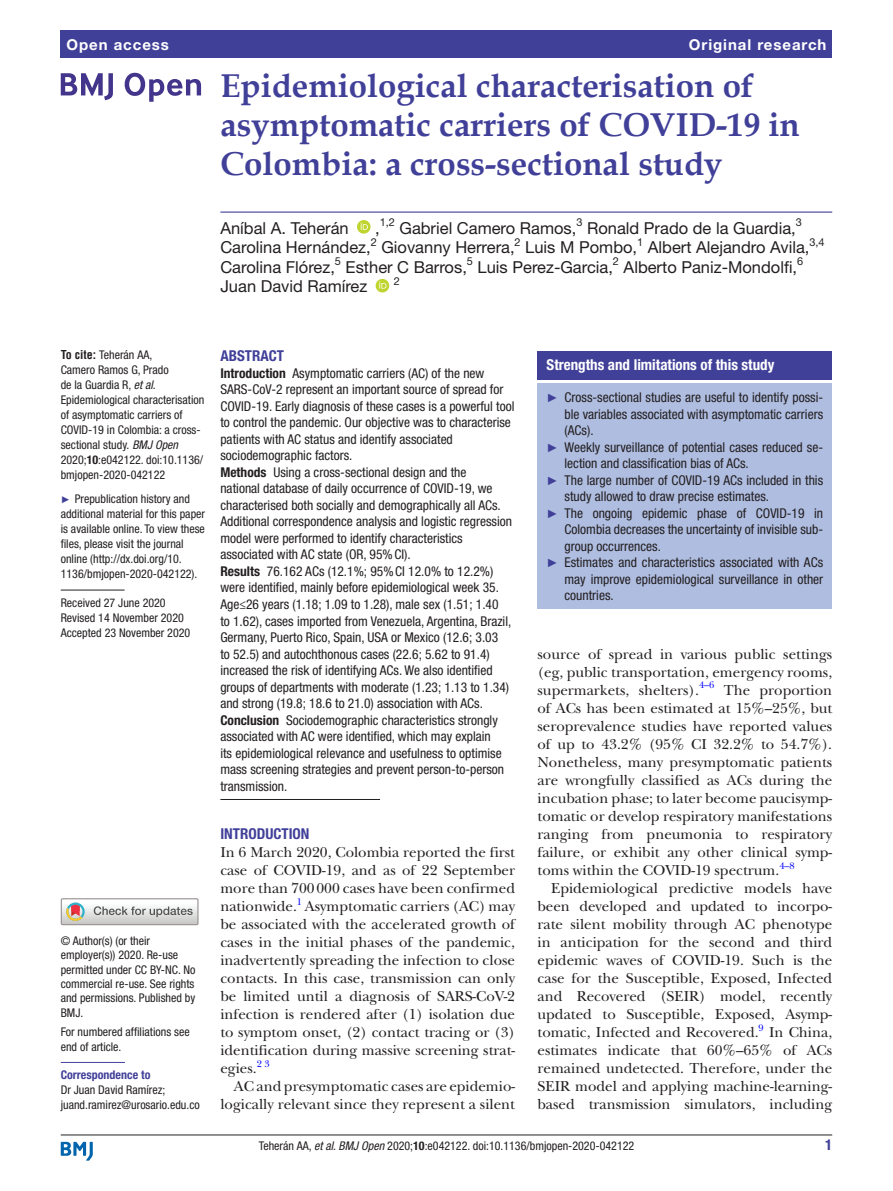
<style>
.page{position:relative;width:893px;height:1191px;background:#fff}
.page>*{position:absolute;margin:0;border:0;box-sizing:border-box;transform-origin:0 0}
.t1{font:700 33px/39px "Book Antiqua";color:#414099}
.t2{font:16.5px "Helvetica Neue LT Std";color:#231f20}
.t3{font:15px/18px "New Baskerville";color:#231f20;text-align:justify}
.t4{font:700 condensed 15px "Helvetica Neue LT Std";color:#fff}
.t5{font:700 15px "Helvetica Neue LT Std";letter-spacing:.065em;color:#fff}
.t6{font:700 condensed 15px "Helvetica Neue LT Std";color:#414099}
.t7{font:condensed 13.5px/16.5px "Helvetica Neue LT Std";color:#231f20}
.t8{font:condensed 12px/15px "Helvetica Neue LT Std";color:#231f20}
.t9{font:700 condensed 12px "Helvetica Neue LT Std";color:#414099}
.t10{font:10.95px "Helvetica Neue LT Std";color:#231f20}
.t11{font:9.9px "New Baskerville";color:#00f}
.s1{font-family:"Helvetica LT Std";font-weight:700}
.s2{font-style:italic}
.s3{font-weight:700}
.s4{font-family:"Arial";font-stretch:normal;font-size:9.75px;color:#414099}
.s5{font-family:"Arial";font-stretch:normal;font-size:12px;color:#414099}
</style>
<div class="page">
<hr style="left:61px;top:1134px;width:771px;height:1px;background:#231f20">
<svg style="left:61px;top:1141px;width:32px;height:19px"></svg>
<div style="left:61px;top:31px;width:771px;height:27px;background:#414099"></div>
<hr style="left:220px;top:211px;width:612px;height:2px;background:#414099">
<svg style="left:357px;top:220px;width:13px;height:14px"></svg>
<svg style="left:376px;top:279px;width:13px;height:13px"></svg>
<hr style="left:61px;top:589px;width:64px;height:1px;background:#231f20">
<hr style="left:61px;top:1062px;width:64px;height:1px;background:#414099">
<svg style="left:61px;top:73px;width:52px;height:27px"></svg>
<svg style="left:125px;top:73px;width:76px;height:29px"></svg>
<div style="left:61px;top:898px;width:138px;height:27px;border:1px solid #969090"></div>
<svg style="left:61px;top:898px;width:137px;height:26px"></svg>
<hr style="left:220px;top:799px;width:160px;height:1px;background:#231f20">
<div style="left:538px;top:351px;width:294px;height:28px;background:#414099"></div>
<div style="left:538px;top:383px;width:294px;height:226px;background:#afbde1"></div>
<p class="t5" style="left:66px;top:35px;width:104px">Open access</p>
<p class="t5" style="left:689px;top:35px;width:139px">Original research</p>
<h1 class="t1" style="left:220px;top:66px;width:581px">Epidemiological characterisation of asymptomatic carriers of COVID-19 in<br>Colombia: a cross-sectional study</h1>
<p class="t2" style="left:220px;top:218px;width:130px">Aníbal A. Teherán</p>
<p class="t2" style="left:375px;top:218px;width:6px">,</p>
<p class="t10" style="left:380px;top:216px;width:17px">1,2</p>
<p class="t2" style="left:399px;top:218px;width:178px">Gabriel Camero Ramos,</p>
<p class="t10" style="left:576px;top:216px;width:8px">3</p>
<p class="t2" style="left:587px;top:218px;width:210px">Ronald Prado de la Guardia,</p>
<p class="t10" style="left:796px;top:216px;width:8px">3</p>
<p class="t2" style="left:220px;top:237px;width:152px">Carolina Hernández,</p>
<p class="t10" style="left:371px;top:235px;width:8px">2</p>
<p class="t2" style="left:381px;top:237px;width:135px">Giovanny Herrera,</p>
<p class="t10" style="left:515px;top:235px;width:8px">2</p>
<p class="t2" style="left:525px;top:237px;width:113px">Luis M Pombo,</p>
<p class="t10" style="left:637px;top:235px;width:8px">1</p>
<p class="t2" style="left:648px;top:237px;width:163px">Albert Alejandro Avila,</p>
<p class="t10" style="left:809px;top:235px;width:17px">3,4</p>
<p class="t2" style="left:220px;top:257px;width:116px">Carolina Flórez,</p>
<p class="t10" style="left:335px;top:255px;width:8px">5</p>
<p class="t2" style="left:346px;top:257px;width:123px">Esther C Barros,</p>
<p class="t10" style="left:467px;top:255px;width:8px">5</p>
<p class="t2" style="left:478px;top:257px;width:137px">Luis Perez-Garcia,</p>
<p class="t10" style="left:613px;top:255px;width:8px">2</p>
<p class="t2" style="left:624px;top:257px;width:175px">Alberto Paniz-Mondolfi,</p>
<p class="t10" style="left:797px;top:255px;width:8px">6</p>
<p class="t2" style="left:220px;top:277px;width:148px">Juan David Ramírez</p>
<p class="t10" style="left:394px;top:274px;width:8px">2</p>
<p class="t8" style="left:61px;top:347px;width:145px"><span class="s1">To cite:</span> Teherán AA,<br>Camero Ramos G, Prado<br>de la Guardia R, <span class="s2">et al</span>.<br>Epidemiological characterisation of asymptomatic carriers of<br>COVID-19 in Colombia: a cross&shy;sectional study. <span class="s2">BMJ Open<br></span>2020;<span class="s3">10</span>:e042122. doi:10.1136/ bmjopen-2020-042122</p>
<p class="t8" style="left:61px;top:491px;width:146px"><span class="s4">►</span> Prepublication history and additional material for this paper is available online. To view these files, please visit the journal online (http://dx.doi.org/10.<br>1136/bmjopen-2020-042122).</p>
<p class="t8" style="left:61px;top:595px;width:131px">Received 27 June 2020<br>Revised 14 November 2020<br>Accepted 23 November 2020</p>
<p class="t8" style="left:61px;top:933px;width:136px;line-height:14.4px">© Author(s) (or their employer(s)) 2020. Re-use permitted under CC BY-NC. No commercial re-use. See rights and permissions. Published by<br>BMJ.</p>
<p class="t8" style="left:61px;top:1024px;width:130px">For numbered affiliations see end of article.</p>
<p class="t9" style="left:61px;top:1067px;width:91px">Correspondence to</p>
<p class="t8" style="left:61px;top:1082px;width:141px">Dr Juan David Ramírez; juand.ramirez@urosario.edu.co</p>
<p class="t6" style="left:220px;top:347px;width:65px">ABSTRACT</p>
<p class="t7" style="left:220px;top:365px;width:296px"><span class="s3">Introduction</span> Asymptomatic carriers (AC) of the new SARS-CoV-2 represent an important source of spread for COVID-19. Early diagnosis of these cases is a powerful tool to control the pandemic. Our objective was to characterise patients with AC status and identify associated sociodemographic factors.<br><span class="s3">Methods</span> Using a cross-sectional design and the<br>national database of daily occurrence of COVID-19, we characterised both socially and demographically all ACs.<br>Additional correspondence analysis and logistic regression model were performed to identify characteristics associated with AC state (OR, 95%CI).<br><span class="s3">Results</span> 76.162 ACs (12.1%; 95%CI 12.0% to 12.2%) were identified, mainly before epidemiological week 35.<br>Age≤26 years (1.18; 1.09 to 1.28), male sex (1.51; 1.40<br>to 1.62), cases imported from Venezuela, Argentina, Brazil, Germany, Puerto Rico, Spain, USA or Mexico (12.6; 3.03<br>to 52.5) and autochthonous cases (22.6; 5.62 to 91.4) increased the risk of identifying ACs. We also identified groups of departments with moderate (1.23; 1.13 to 1.34) and strong (19.8; 18.6 to 21.0) association with ACs.<br><span class="s3">Conclusion</span> Sociodemographic characteristics strongly associated with AC were identified, which may explain<br>its epidemiological relevance and usefulness to optimise mass screening strategies and prevent person-to-person transmission.</p>
<p class="t6" style="left:220px;top:825px;width:91px">INTRODUCTION</p>
<p class="t3" style="left:220px;top:843px;width:296px">In 6 March 2020, Colombia reported the first case of COVID-19, and as of 22 September more than 700000 cases have been confirmed nationwide.</p>
<p class="t11" style="left:297px;top:895px;width:7px">1</p>
<p class="t3" style="left:220px;top:897px;width:296px;text-indent:85px">Asymptomatic carriers (AC) may be associated with the accelerated growth of cases in the initial phases of the pandemic, inadvertently spreading the infection to close contacts. In this case, transmission can only be limited until a diagnosis of SARS-CoV-2 infection is rendered after (1) isolation due to symptom onset, (2) contact tracing or (3) identification during massive screening strat&shy;egies.<sup>2</sup> <sup>3</sup></p>
<p class="t3" style="left:220px;top:1077px;width:296px;text-align:right">AC and presymptomatic cases are epidemio&shy;logically relevant since they represent a silent</p>
<p class="t4" style="left:547px;top:356px;width:229px">Strengths and limitations of this study</p>
<p class="t7" style="left:547px;top:389px;width:278px"><span class="s5">►</span> Cross-sectional studies are useful to identify possi-</p>
<p class="t7" style="left:565px;top:405px;width:260px">ble variables associated with asymptomatic carriers</p>
<p class="t7" style="left:565px;top:422px;width:30px">(ACs).</p>
<p class="t7" style="left:547px;top:438px;width:278px"><span class="s5">►</span> Weekly surveillance of potential cases reduced se-</p>
<p class="t7" style="left:565px;top:455px;width:186px">lection and classification bias of ACs.</p>
<p class="t7" style="left:547px;top:471px;width:278px"><span class="s5">►</span> The large number of COVID-19 ACs included in this</p>
<p class="t7" style="left:565px;top:488px;width:206px">study allowed to draw precise estimates.</p>
<p class="t7" style="left:547px;top:504px;width:278px"><span class="s5">►</span> The ongoing epidemic phase of COVID-19 in</p>
<p class="t7" style="left:565px;top:521px;width:260px">Colombia decreases the uncertainty of invisible sub-</p>
<p class="t7" style="left:565px;top:537px;width:98px">group occurrences.</p>
<p class="t7" style="left:547px;top:554px;width:278px"><span class="s5">►</span> Estimates and characteristics associated with ACs</p>
<p class="t7" style="left:565px;top:570px;width:260px">may improve epidemiological surveillance in other</p>
<p class="t7" style="left:565px;top:587px;width:51px">countries.</p>
<p class="t3" style="left:538px;top:645px;width:296px">source of spread in various public settings (eg, public transportation, emergency rooms, supermarkets, shelters).<sup>4–6</sup></p>
<p class="t3" style="left:538px;top:681px;width:296px;text-indent:186px">The proportion of ACs has been estimated at 15%–25%, but seroprevalence studies have reported values of up to 43.2% (95% CI 32.2% to 54.7%).<br>Nonetheless, many presymptomatic patients are wrongfully classified as ACs during the incubation phase; to later become paucisymp&shy;tomatic or develop respiratory manifestations ranging from pneumonia to respiratory failure, or exhibit any other clinical symp&shy;toms within the COVID-19 spectrum.</p>
<p class="t11" style="left:779px;top:859px;width:17px">4–8</p>
<p class="t3" style="left:538px;top:879px;width:296px;text-indent:14px">Epidemiological predictive models have been developed and updated to incorpo&shy;rate silent mobility through AC phenotype in anticipation for the second and third epidemic waves of COVID-19. Such is the case for the Susceptible, Exposed, Infected and Recovered (SEIR) model, recently updated to Susceptible, Exposed, Asymp&shy;tomatic, Infected and Recovered.<sup>9</sup> In China, estimates indicate that 60%–65% of ACs remained undetected. Therefore, under the SEIR model and applying machine-learning&shy;based transmission simulators, including</p>
<p class="t8" style="left:259px;top:1137px;width:377px">Teherán AA, <span class="s2">et al</span>. <span class="s2">BMJ Open</span> 2020;<span class="s3">10</span>:e042122. doi:10.1136/bmjopen-2020-042122</p>
<p class="t6" style="left:825px;top:1135px;width:9px">1</p>
</div>
